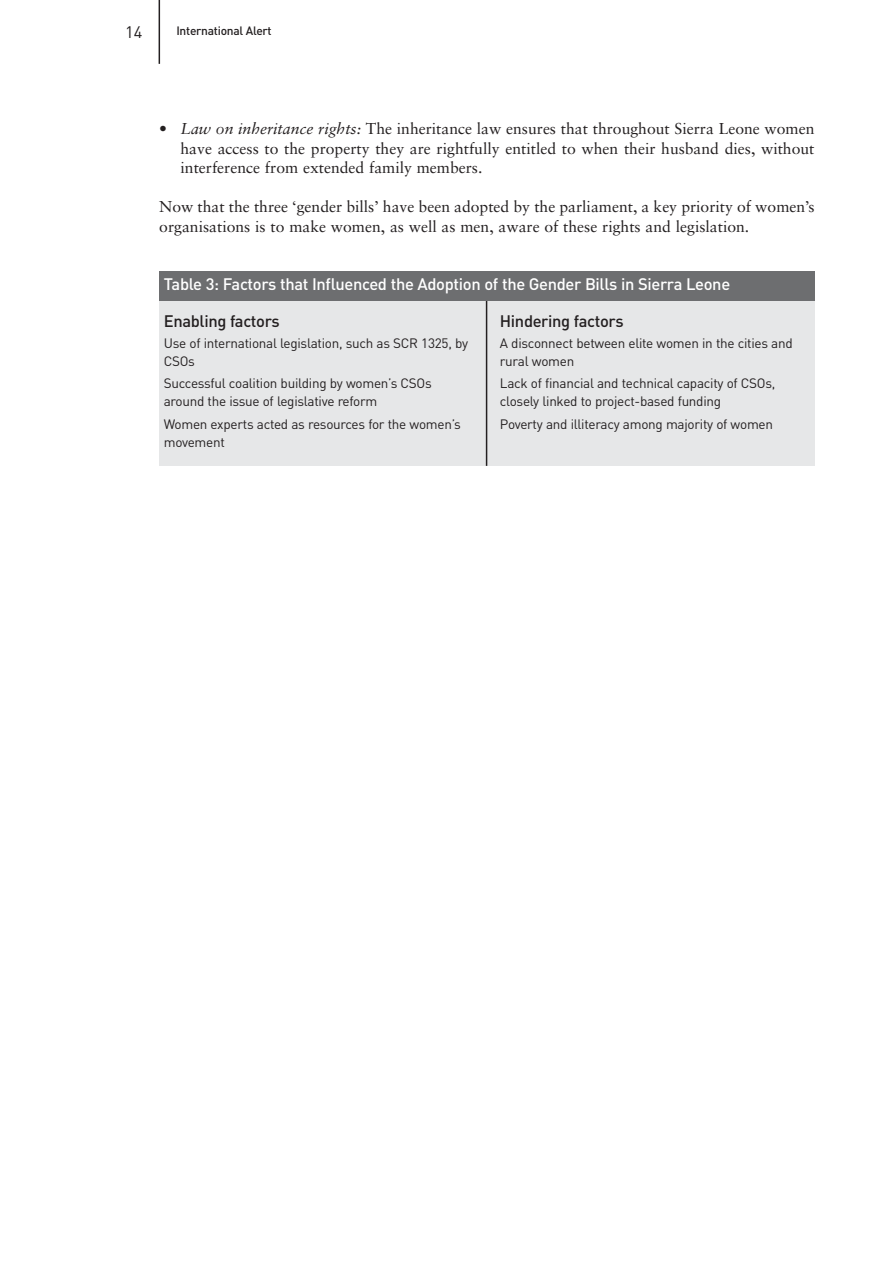
<style>
.page{position:relative;width:893px;height:1263px;background:#fff}
.page>*{position:absolute;margin:0;border:0;box-sizing:border-box;transform-origin:0 0}
.t1{font:500 16.5px "DIN";letter-spacing:-.02em;color:#fff}
.t2{font:500 16.5px "DIN";letter-spacing:-.02em;color:#231f20}
.t3{font:16.5px "DIN";color:#231f20}
.t4{font:15.75px/19.5px "Sabon";color:#231f20;text-align:justify}
.t5{font:13.5px/18px "DIN";letter-spacing:-.02em;color:#231f20}
.t6{font:500 12px "DIN";letter-spacing:-.02em;color:#231f20}
.s1{font-style:italic}
</style>
<div class="page">
<hr style="left:158px;top:0;width:2px;height:64px;background:#231f20">
<div style="left:159px;top:290px;width:655px;height:176px;background:#e6e7e8"></div>
<hr style="left:486px;top:290px;width:1px;height:176px;background:#231f20">
<div style="left:159px;top:271px;width:655px;height:30px;background:#6d6e70"></div>
<p class="t3" style="left:125px;top:26px;width:19px">14</p>
<p class="t6" style="left:176px;top:26px;width:97px">International Alert</p>
<p class="t4" style="left:180px;top:120px;width:635px;text-indent:-21px">• <span class="s1">Law on inheritance rights:</span> The inheritance law ensures that throughout Sierra Leone women have access to the property they are rightfully entitled to when their husband dies, without interference from extended family members.</p>
<p class="t4" style="left:159px;top:198px;width:656px">Now that the three ‘gender bills’ have been adopted by the parliament, a key priority of women’s organisations is to make women, as well as men, aware of these rights and legislation.</p>
<p class="t1" style="left:164px;top:279px;width:568px">Table 3: Factors that Influenced the Adoption of the Gender Bills in Sierra Leone</p>
<p class="t2" style="left:164px;top:315px;width:117px">Enabling factors</p>
<p class="t5" style="left:164px;top:336px;width:306px">Use of international legislation, such as SCR 1325, by<br>CSOs</p>
<p class="t5" style="left:164px;top:376px;width:269px">Successful coalition building by women’s CSOs around the issue of legislative reform</p>
<p class="t5" style="left:164px;top:416px;width:298px">Women experts acted as resources for the women’s movement</p>
<p class="t2" style="left:500px;top:315px;width:125px">Hindering factors</p>
<p class="t5" style="left:500px;top:336px;width:294px">A disconnect between elite women in the cities and rural women</p>
<p class="t5" style="left:500px;top:376px;width:277px">Lack of financial and technical capacity of CSOs, closely linked to project-based funding</p>
<p class="t5" style="left:500px;top:416px;width:274px">Poverty and illiteracy among majority of women</p>
</div>
